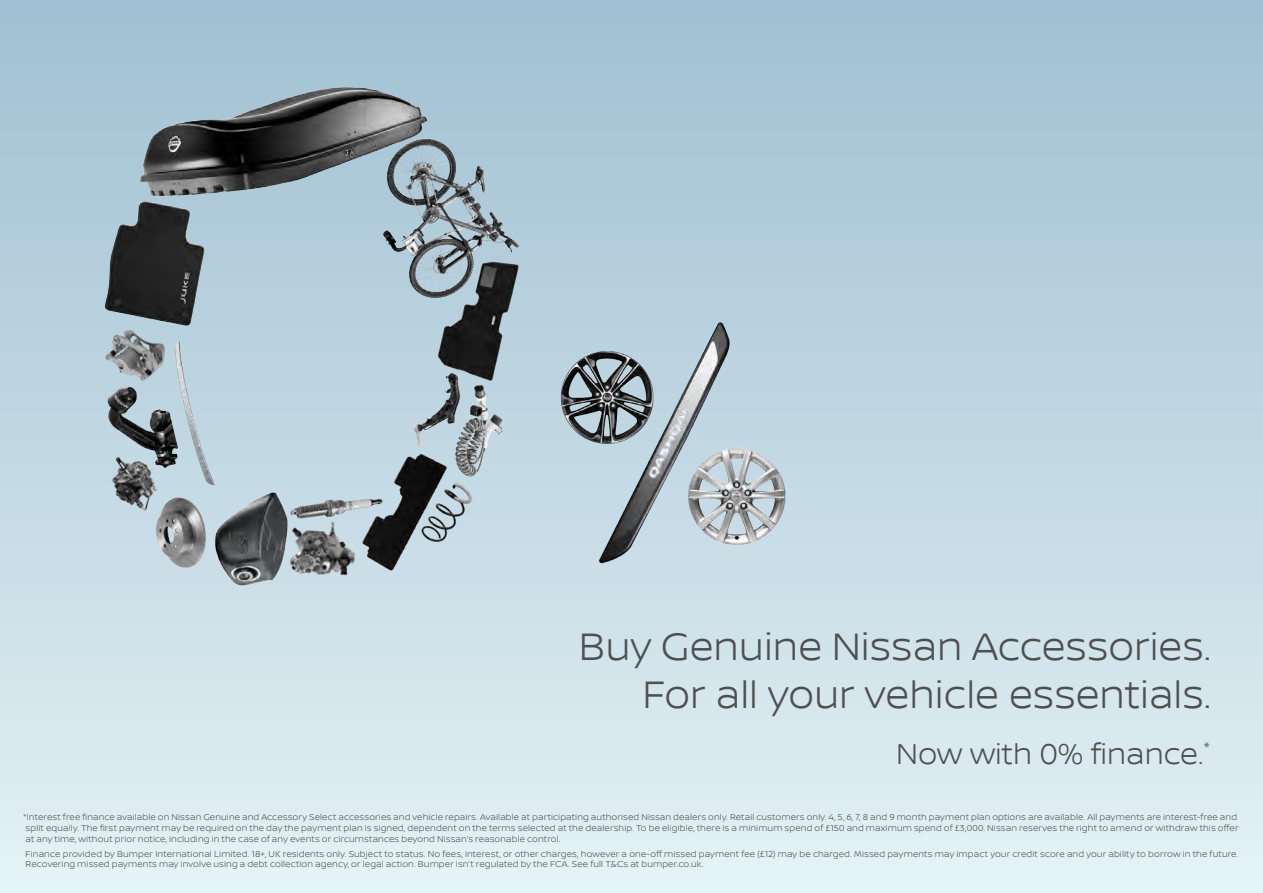
<style>
.page{position:relative;width:1263px;height:893px;background:#fff}
.page>*{position:absolute;margin:0;border:0;box-sizing:border-box;transform-origin:0 0}
.t1{font:300 40.2px/48.3px "Nissan Brand W01";color:#4f4f4f;text-align:right}
.t2{font:300 30.15px "Nissan Brand W01";color:#4f4f4f}
.t3{font:300 9px/10.8px "Nissan Brand";letter-spacing:.015em;color:#4f4f4f}
</style>
<div class="page">
<img style="left:0;top:0;width:1263px;height:893px">
<h1 class="t1" style="left:579px;top:624px;width:634px">Buy Genuine Nissan Accessories.<br>For all your vehicle essentials.</h1>
<h2 class="t2" style="left:896px;top:738px;width:316px">Now with 0% finance.<sup>*</sup></h2>
<p class="t3" style="left:23px;top:811px;width:1217px">*Interest free finance available on Nissan Genuine and Accessory Select accessories and vehicle repairs. Available at participating authorised Nissan dealers only. Retail customers only. 4, 5, 6, 7, 8 and 9 month payment plan options are available. All payments are interest-free and split equally. The first payment may be required on the day the payment plan is signed, dependent on the terms selected at the dealership. To be eligible, there is a minimum spend of £150 and maximum spend of £3,000. Nissan reserves the right to amend or withdraw this offer at any time, without prior notice, including in the case of any events or circumstances beyond Nissan’s reasonable control.</p>
<p class="t3" style="left:26px;top:848px;width:1214px">Finance provided by Bumper International Limited. 18+, UK residents only. Subject to status. No fees, interest, or other charges, however a one-off missed payment fee (£12) may be charged. Missed payments may impact your credit score and your ability to borrow in the future.<br>Recovering missed payments may involve using a debt collection agency, or legal action. Bumper isn’t regulated by the FCA. See full T&amp;Cs at bumper.co.uk.</p>
</div>
